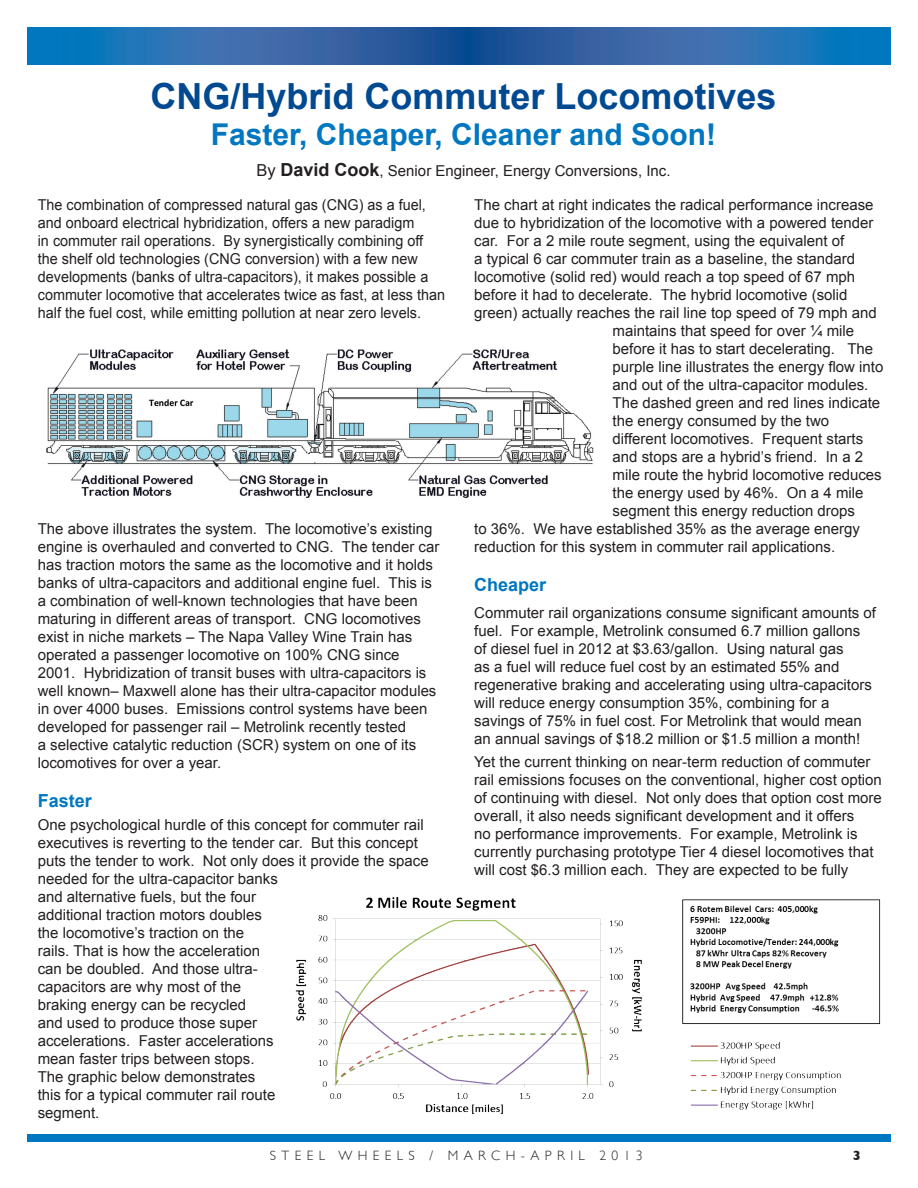
<style>
.page{position:relative;width:918px;height:1188px;background:#fff}
.page>*{position:absolute;margin:0;border:0;box-sizing:border-box;transform-origin:0 0}
.t1{font:700 36px "Arial";color:#014990}
.t2{font:700 30px "Arial";color:#0077c0}
.t3{font:700 18px "Arial";color:#0077c0}
.t4{font:15px/18px "Arial";color:#231f20}
.t5{font:15px/18px "Arial";color:#231f20;scale:.96 1}
.t6{font:300 13.5px "Gill Sans";letter-spacing:.4em;color:#231f20}
.t7{font:700 13.5px "Gill Sans";color:#231f20}
.s1{font-size:16.5px}
.s2{font-weight:700;font-size:18px}
</style>
<div class="page">
<svg style="left:27px;top:27px;width:864px;height:38px;background:#2768ab"></svg>
<div style="left:27px;top:1134px;width:864px;height:8px;background:#0077c0"></div>
<img style="left:295px;top:897px;width:586px;height:217px">
<img style="left:46px;top:349px;width:548px;height:149px">
<h1 class="t1" style="left:150px;top:76px;width:628px">CNG/Hybrid Commuter Locomotives</h1>
<h2 class="t2" style="left:211px;top:118px;width:507px">Faster, Cheaper, Cleaner and Soon!</h2>
<p class="t4" style="left:256px;top:161px;width:416px"><span class="s1">By</span> <span class="s2">David Cook</span>, Senior Engineer, Energy Conversions, Inc.</p>
<p class="t5" style="left:38px;top:195px;width:426px">The combination of compressed natural gas (CNG) as a fuel, and onboard electrical hybridization, offers a new paradigm<br>in commuter rail operations. By synergistically combining off the shelf old technologies (CNG conversion) with a few new developments (banks of ultra-capacitors), it makes possible a commuter locomotive that accelerates twice as fast, at less than half the fuel cost, while emitting pollution at near zero levels.</p>
<p class="t4" style="left:38px;top:519px;width:403px">The above illustrates the system. The locomotive’s existing engine is overhauled and converted to CNG. The tender car has traction motors the same as the locomotive and it holds banks of ultra-capacitors and additional engine fuel. This is a combination of well-known technologies that have been maturing in different areas of transport. CNG locomotives exist in niche markets – The Napa Valley Wine Train has operated a passenger locomotive on 100% CNG since 2001. Hybridization of transit buses with ultra-capacitors is well known– Maxwell alone has their ultra-capacitor modules in over 4000 buses. Emissions control systems have been developed for passenger rail – Metrolink recently tested<br>a selective catalytic reduction (SCR) system on one of its locomotives for over a year.</p>
<p class="t3" style="left:38px;top:791px;width:56px">Faster</p>
<p class="t4" style="left:38px;top:815px;width:393px">One psychological hurdle of this concept for commuter rail executives is reverting to the tender car. But this concept puts the tender to work. Not only does it provide the space needed for the ultra-capacitor banks<br>and alternative fuels, but the four<br>additional traction motors doubles<br>the locomotive’s traction on the<br>rails. That is how the acceleration<br>can be doubled. And those ultra-<br>capacitors are why most of the<br>braking energy can be recycled<br>and used to produce those super<br>accelerations. Faster accelerations<br>mean faster trips between stops.<br>The graphic below demonstrates<br>this for a typical commuter rail route<br>segment.</p>
<p class="t4" style="left:474px;top:195px;width:401px">The chart at right indicates the radical performance increase</p>
<p class="t4" style="left:474px;top:213px;width:401px">due to hybridization of the locomotive with a powered tender</p>
<p class="t4" style="left:474px;top:231px;width:372px">car. For a 2 mile route segment, using the equivalent of</p>
<p class="t4" style="left:474px;top:249px;width:382px">a typical 6 car commuter train as a baseline, the standard</p>
<p class="t4" style="left:474px;top:267px;width:382px">locomotive (solid red) would reach a top speed of 67 mph</p>
<p class="t4" style="left:474px;top:285px;width:375px">before it had to decelerate. The hybrid locomotive (solid</p>
<p class="t4" style="left:474px;top:303px;width:404px">green) actually reaches the rail line top speed of 79 mph and</p>
<p class="t4" style="left:613px;top:321px;width:243px">maintains that speed for over ¼ mile</p>
<p class="t4" style="left:613px;top:339px;width:262px">before it has to start decelerating. The</p>
<p class="t4" style="left:613px;top:357px;width:272px">purple line illustrates the energy flow into</p>
<p class="t4" style="left:613px;top:375px;width:257px">and out of the ultra-capacitor modules.</p>
<p class="t4" style="left:613px;top:393px;width:269px">The dashed green and red lines indicate</p>
<p class="t4" style="left:613px;top:411px;width:218px">the energy consumed by the two</p>
<p class="t4" style="left:613px;top:429px;width:252px">different locomotives. Frequent starts</p>
<p class="t4" style="left:613px;top:447px;width:252px">and stops are a hybrid’s friend. In a 2</p>
<p class="t4" style="left:613px;top:465px;width:271px">mile route the hybrid locomotive reduces</p>
<p class="t4" style="left:613px;top:483px;width:252px">the energy used by 46%. On a 4 mile</p>
<p class="t4" style="left:613px;top:501px;width:244px">segment this energy reduction drops</p>
<p class="t4" style="left:474px;top:519px;width:387px">to 36%. We have established 35% as the average energy</p>
<p class="t4" style="left:474px;top:537px;width:362px">reduction for this system in commuter rail applications.</p>
<p class="t3" style="left:474px;top:575px;width:74px">Cheaper</p>
<p class="t4" style="left:474px;top:604px;width:403px">Commuter rail organizations consume significant amounts of fuel. For example, Metrolink consumed 6.7 million gallons of diesel fuel in 2012 at $3.63/gallon. Using natural gas<br>as a fuel will reduce fuel cost by an estimated 55% and regenerative braking and accelerating using ultra-capacitors will reduce energy consumption 35%, combining for a savings of 75% in fuel cost. For Metrolink that would mean an annual savings of $18.2 million or $1.5 million a month!</p>
<p class="t4" style="left:474px;top:752px;width:409px">Yet the current thinking on near-term reduction of commuter rail emissions focuses on the conventional, higher cost option of continuing with diesel. Not only does that option cost more overall, it also needs significant development and it offers<br>no performance improvements. For example, Metrolink is currently purchasing prototype Tier 4 diesel locomotives that will cost $6.3 million each. They are expected to be fully</p>
<p class="t6" style="left:270px;top:1148px;width:374px">STEEL WHEELS / MARCH-APRIL 2013</p>
<p class="t7" style="left:853px;top:1148px;width:10px">3</p>
</div>
